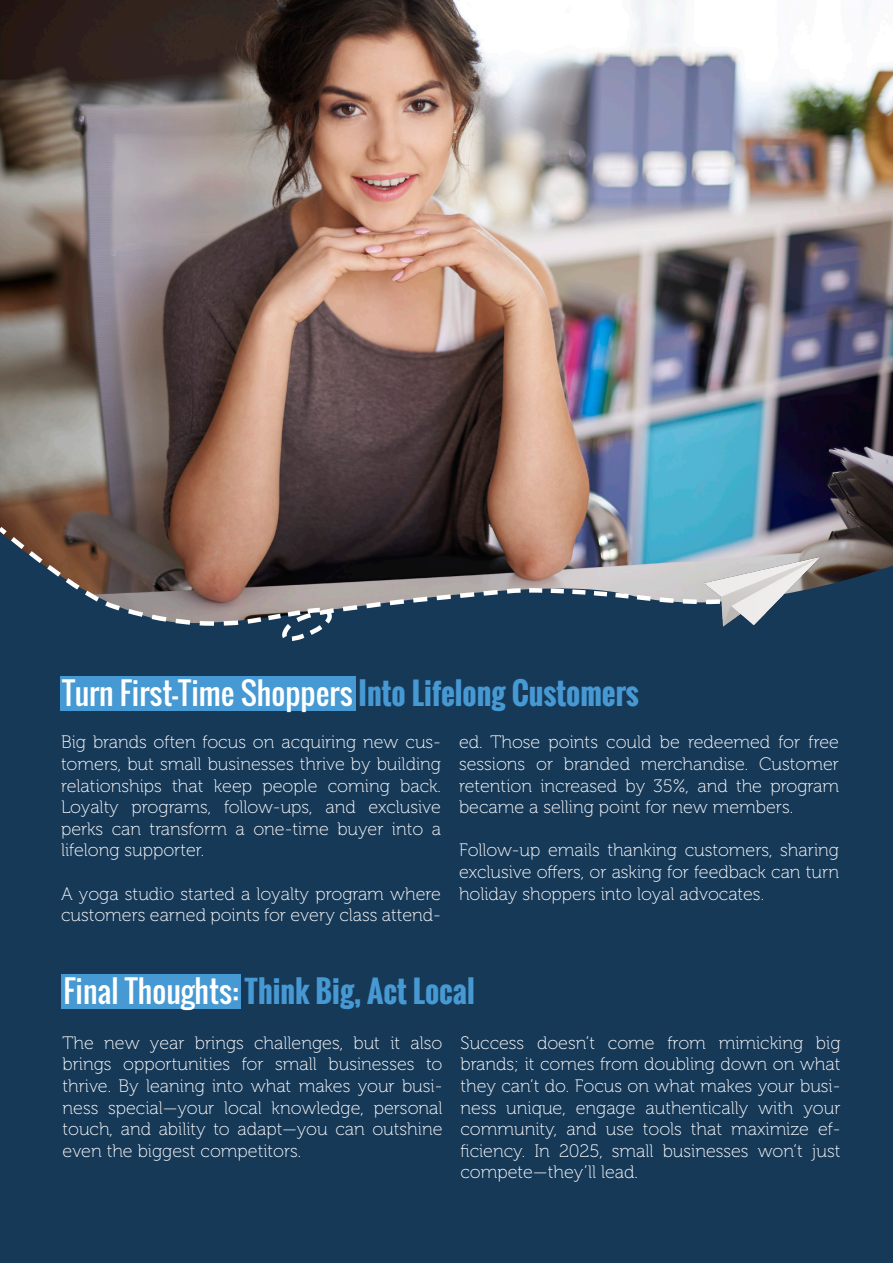
<style>
.page{position:relative;width:893px;height:1263px;background:#fff}
.page>*{position:absolute;margin:0;border:0;box-sizing:border-box;transform-origin:0 0}
.t1{font:30px "Oswald";color:#fff}
.t2{font:700 30px "Oswald";color:#4699d3}
.t3{font:18px/21.6px "Museo 100";color:#fff;text-align:justify}
.s1{font-weight:700;color:#4699d3}
.s2{font-weight:400;color:#fff}
</style>
<div class="page">
<img style="left:0;top:0;width:893px;height:532px">
<div style="left:0;top:532px;width:893px;height:731px;background:#173958"></div>
<svg style="left:0;top:524px;width:763px;height:119px;background:#585e68"></svg>
<img style="left:702px;top:556px;width:120px;height:73px">
<div style="left:60px;top:677px;width:296px;height:34px;background:#4699d3"></div>
<div style="left:62px;top:974px;width:179px;height:34px;background:#4699d3"></div>
<svg style="left:0;top:532px;width:108px;height:83px;background:#45474e"></svg>
<p class="t1" style="left:62px;top:671px;width:578px">Turn First-Time Shoppers <span class="s1">Into Lifelong Customers</span></p>
<p class="t3" style="left:61px;top:732px;width:381px">Big brands often focus on acquiring new cus&shy;tomers, but small businesses thrive by building relationships that keep people coming back.<br>Loyalty programs, follow-ups, and exclusive perks can transform a one-time buyer into a lifelong supporter.</p>
<p class="t3" style="left:61px;top:883px;width:381px">A yoga studio started a loyalty program where customers earned points for every class attend-</p>
<p class="t3" style="left:459px;top:732px;width:381px">ed. Those points could be redeemed for free sessions or branded merchandise. Customer retention increased by 35%, and the program became a selling point for new members.</p>
<p class="t3" style="left:459px;top:840px;width:381px">Follow-up emails thanking customers, sharing exclusive offers, or asking for feedback can turn holiday shoppers into loyal advocates.</p>
<p class="t2" style="left:64px;top:968px;width:413px"><span class="s2">Final Thoughts:</span> Think Big, Act Local</p>
<p class="t3" style="left:63px;top:1032px;width:381px">The new year brings challenges, but it also brings opportunities for small businesses to thrive. By leaning into what makes your busi&shy;ness special—your local knowledge, personal touch, and ability to adapt—you can outshine even the biggest competitors.</p>
<p class="t3" style="left:460px;top:1032px;width:381px">Success doesn’t come from mimicking big brands; it comes from doubling down on what they can’t do. Focus on what makes your busi&shy;ness unique, engage authentically with your community, and use tools that maximize ef&shy;ficiency. In 2025, small businesses won’t just compete—they’ll lead.</p>
</div>
